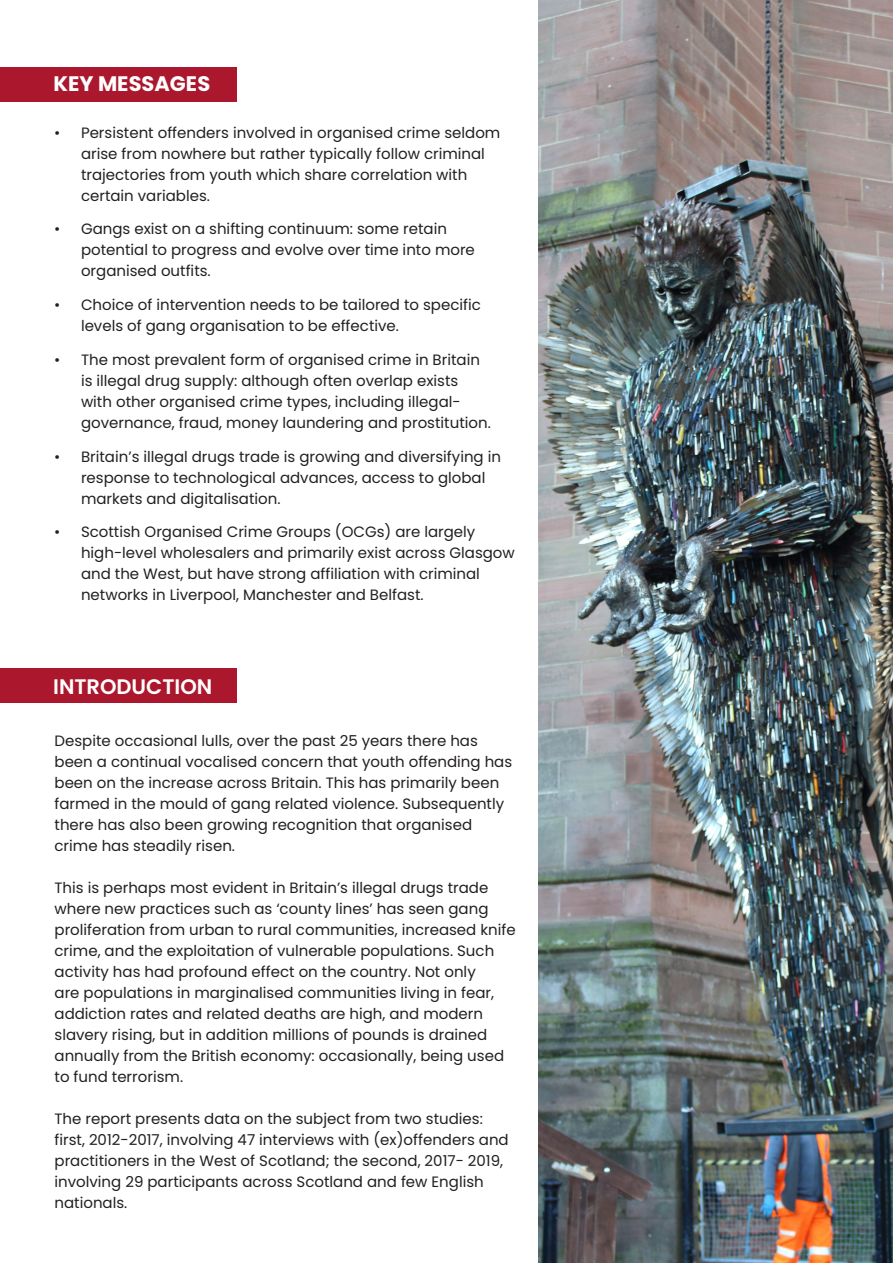
<style>
.page{position:relative;width:893px;height:1263px;background:#fff}
.page>*{position:absolute;margin:0;border:0;box-sizing:border-box;transform-origin:0 0}
.Subheading{font:600 21px "Poppins";color:#fff}
.Subheading-2{font:700 21px "Poppins";color:#fff}
.Body{font:15px/21px "Poppins";color:#231f20}
</style>
<div class="page">
<div style="left:0;top:669px;width:236px;height:34px;background:#ab182d"></div>
<img style="left:539px;top:0;width:354px;height:1263px">
<div style="left:0;top:67px;width:236px;height:34px;background:#ab182d"></div>
<p class="Subheading-2" style="left:53px;top:72px;width:158px">KEY MESSAGES</p>
<p class="Body" style="left:81px;top:122px;width:421px;text-indent:-27px">• Persistent offenders involved in organised crime seldom arise from nowhere but rather typically follow criminal trajectories from youth which share correlation with certain variables.</p>
<p class="Body" style="left:81px;top:219px;width:395px;text-indent:-27px">• Gangs exist on a shifting continuum: some retain potential to progress and evolve over time into more organised outfits.</p>
<p class="Body" style="left:81px;top:294px;width:401px;text-indent:-27px">• Choice of intervention needs to be tailored to specific levels of gang organisation to be effective.</p>
<p class="Body" style="left:81px;top:349px;width:411px;text-indent:-27px">• The most prevalent form of organised crime in Britain is illegal drug supply: although often overlap exists with other organised crime types, including illegal&shy;governance, fraud, money laundering and prostitution.</p>
<p class="Body" style="left:81px;top:446px;width:422px;text-indent:-27px">• Britain’s illegal drugs trade is growing and diversifying in response to technological advances, access to global markets and digitalisation.</p>
<p class="Body" style="left:81px;top:522px;width:435px;text-indent:-27px">• Scottish Organised Crime Groups (OCGs) are largely high-level wholesalers and primarily exist across Glasgow and the West, but have strong affiliation with criminal networks in Liverpool, Manchester and Belfast.</p>
<p class="Subheading" style="left:53px;top:674px;width:161px">INTRODUCTION</p>
<p class="Body" style="left:55px;top:730px;width:459px">Despite occasional lulls, over the past 25 years there has been a continual vocalised concern that youth offending has been on the increase across Britain. This has primarily been farmed in the mould of gang related violence. Subsequently there has also been growing recognition that organised crime has steadily risen.</p>
<p class="Body" style="left:55px;top:877px;width:463px">This is perhaps most evident in Britain’s illegal drugs trade where new practices such as ‘county lines’ has seen gang proliferation from urban to rural communities, increased knife crime, and the exploitation of vulnerable populations. Such activity has had profound effect on the country. Not only<br>are populations in marginalised communities living in fear, addiction rates and related deaths are high, and modern slavery rising, but in addition millions of pounds is drained annually from the British economy: occasionally, being used to fund terrorism.</p>
<p class="Body" style="left:55px;top:1108px;width:456px">The report presents data on the subject from two studies: first, 2012-2017, involving 47 interviews with (ex)offenders and practitioners in the West of Scotland; the second, 2017- 2019, involving 29 participants across Scotland and few English nationals.</p>
</div>
